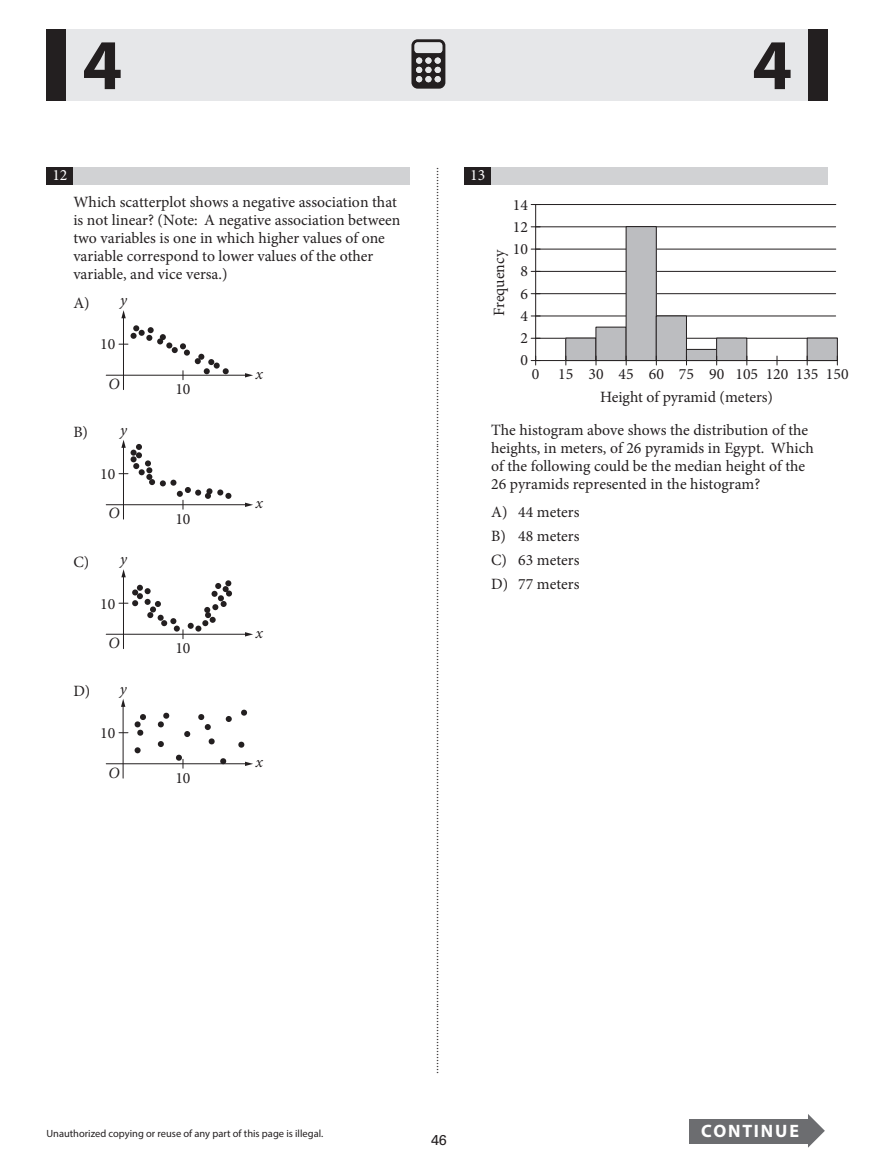
<style>
.page{position:relative;width:878px;height:1175px;background:#fff}
.page>*{position:absolute;margin:0;border:0;box-sizing:border-box;transform-origin:0 0}
.t1{font:700 71.85px "Myriad Pro";color:#231f20}
.t2{font:700 18px "Myriad Pro";letter-spacing:.105em;color:#fff}
.t3{font:15.75px/22.2px "Minion Pro";color:#231f20;text-align:center}
.t4{font:italic 15.75px "Minion Pro";color:#231f20}
.t5{font:15.75px "Minion Pro";color:#fff}
.t6{font:14.25px "Univers LT Std";color:#231f20}
.t7{font:12px "Times";color:#231f20}
.t8{font:10.5px "Myriad Pro";color:#231f20}
</style>
<div class="page">
<div style="left:63px;top:29px;width:748px;height:72px;background:#e6e7e9"></div>
<hr style="left:535px;top:360px;width:301px;height:1px;background:#231f20">
<hr style="left:535px;top:205px;width:1px;height:155px;background:#231f20">
<hr style="left:535px;top:338px;width:302px;height:1px;background:#231f20">
<hr style="left:535px;top:315px;width:300px;height:1px;background:#231f20">
<hr style="left:535px;top:293px;width:300px;height:1px;background:#231f20">
<hr style="left:535px;top:271px;width:300px;height:1px;background:#231f20">
<hr style="left:535px;top:249px;width:300px;height:1px;background:#231f20">
<hr style="left:535px;top:226px;width:300px;height:1px;background:#231f20">
<hr style="left:535px;top:204px;width:300px;height:1px;background:#231f20">
<div style="left:565px;top:338px;width:31px;height:22px;background:#bcbdc0"></div>
<div style="left:565px;top:338px;width:31px;height:23px;border:1px solid #231f20"></div>
<div style="left:596px;top:327px;width:30px;height:33px;background:#bcbdc0"></div>
<div style="left:595px;top:327px;width:31px;height:34px;border:1px solid #231f20"></div>
<div style="left:626px;top:227px;width:30px;height:133px;background:#bcbdc0"></div>
<div style="left:625px;top:226px;width:31px;height:135px;border:1px solid #231f20"></div>
<div style="left:656px;top:316px;width:30px;height:44px;background:#bcbdc0"></div>
<div style="left:656px;top:315px;width:30px;height:46px;border:1px solid #231f20"></div>
<div style="left:686px;top:349px;width:30px;height:11px;background:#bcbdc0"></div>
<div style="left:686px;top:349px;width:31px;height:12px;border:1px solid #231f20"></div>
<div style="left:716px;top:338px;width:30px;height:22px;background:#bcbdc0"></div>
<div style="left:716px;top:338px;width:31px;height:23px;border:1px solid #231f20"></div>
<div style="left:807px;top:338px;width:30px;height:22px;background:#bcbdc0"></div>
<div style="left:806px;top:338px;width:31px;height:23px;border:1px solid #231f20"></div>
<svg style="left:531px;top:356px;width:9px;height:9px"></svg>
<div style="left:46px;top:29px;width:20px;height:72px;background:#231f20"></div>
<svg style="left:411px;top:39px;width:34px;height:50px"></svg>
<div style="left:434px;top:76px;width:7px;height:6px;background:#e6e7e9;border-radius:50%"></div>
<div style="left:414px;top:42px;width:28px;height:11px;background:#e6e7e9;border-radius:3px"></div>
<div style="left:808px;top:29px;width:20px;height:72px;background:#231f20"></div>
<div style="left:46px;top:167px;width:364px;height:18px;background:#d1d2d4"></div>
<div style="left:46px;top:167px;width:27px;height:18px;background:#231f20"></div>
<hr style="left:123px;top:317px;width:1px;height:72px;background:#231f20">
<svg style="left:121px;top:310px;width:5px;height:8px"></svg>
<svg style="left:119px;top:325px;width:110px;height:55px"></svg>
<hr style="left:106px;top:375px;width:140px;height:1px;background:#231f20">
<svg style="left:245px;top:373px;width:8px;height:4px"></svg>
<hr style="left:123px;top:446px;width:1px;height:73px;background:#231f20">
<svg style="left:119px;top:440px;width:112px;height:69px"></svg>
<hr style="left:106px;top:504px;width:140px;height:1px;background:#231f20">
<svg style="left:245px;top:502px;width:8px;height:5px"></svg>
<hr style="left:123px;top:576px;width:1px;height:72px;background:#231f20">
<svg style="left:119px;top:569px;width:113px;height:69px"></svg>
<hr style="left:106px;top:634px;width:140px;height:1px;background:#231f20">
<svg style="left:245px;top:632px;width:8px;height:4px"></svg>
<div style="left:134px;top:747px;width:7px;height:6px;background:#231f20;border-radius:50%"></div>
<svg style="left:158px;top:741px;width:6px;height:6px"></svg>
<svg style="left:184px;top:731px;width:6px;height:6px"></svg>
<svg style="left:226px;top:716px;width:6px;height:6px"></svg>
<svg style="left:241px;top:709px;width:6px;height:7px"></svg>
<svg style="left:208px;top:738px;width:7px;height:6px"></svg>
<svg style="left:220px;top:758px;width:6px;height:5px"></svg>
<svg style="left:238px;top:741px;width:7px;height:7px"></svg>
<svg style="left:134px;top:714px;width:12px;height:22px"></svg>
<svg style="left:157px;top:712px;width:13px;height:15px"></svg>
<svg style="left:198px;top:714px;width:13px;height:16px"></svg>
<hr style="left:123px;top:705px;width:1px;height:73px;background:#231f20">
<svg style="left:121px;top:699px;width:4px;height:8px"></svg>
<svg style="left:175px;top:754px;width:9px;height:14px"></svg>
<hr style="left:106px;top:763px;width:140px;height:1px;background:#231f20">
<svg style="left:245px;top:761px;width:8px;height:5px"></svg>
<div style="left:464px;top:167px;width:364px;height:18px;background:#d1d2d4"></div>
<div style="left:464px;top:167px;width:27px;height:18px;background:#231f20"></div>
<div style="left:689px;top:1119px;width:121px;height:24px;background:#6c6d70"></div>
<svg style="left:808px;top:1114px;width:16px;height:33px"></svg>
<h1 class="t1" style="left:82px;top:38px;width:41px">4</h1>
<h1 class="t1" style="left:752px;top:38px;width:41px">4</h1>
<p class="t5" style="left:52px;top:165px;width:17px">12</p>
<p class="t3" style="left:73px;top:193px;width:328px;line-height:18px;text-align:left">Which scatterplot shows a negative association that is not linear? (Note: A negative association between two variables is one in which higher values of one variable correspond to lower values of the other variable, and vice versa.)</p>
<p class="t3" style="left:73px;top:292px;width:55px">A) <sup>y</sup></p>
<p class="t3" style="left:100px;top:333px;width:17px">10</p>
<p class="t4" style="left:255px;top:367px;width:9px">x</p>
<p class="t4" style="left:108px;top:378px;width:13px">O</p>
<p class="t3" style="left:175px;top:378px;width:17px">10</p>
<p class="t3" style="left:73px;top:421px;width:55px">B) <sup>y</sup></p>
<p class="t3" style="left:100px;top:463px;width:17px">10</p>
<p class="t4" style="left:255px;top:497px;width:9px">x</p>
<p class="t4" style="left:108px;top:507px;width:13px">O</p>
<p class="t3" style="left:175px;top:507px;width:17px">10</p>
<p class="t3" style="left:73px;top:550px;width:17px">C)</p>
<p class="t4" style="left:120px;top:553px;width:8px">y</p>
<p class="t3" style="left:73px;top:680px;width:18px">D)</p>
<p class="t3" style="left:100px;top:592px;width:17px">10</p>
<p class="t4" style="left:108px;top:636px;width:13px">O</p>
<p class="t3" style="left:175px;top:637px;width:17px">10</p>
<p class="t4" style="left:120px;top:682px;width:8px">y</p>
<p class="t3" style="left:100px;top:722px;width:17px">10</p>
<p class="t4" style="left:108px;top:766px;width:13px">O</p>
<p class="t3" style="left:175px;top:766px;width:17px">10</p>
<p class="t4" style="left:255px;top:626px;width:9px">x</p>
<p class="t4" style="left:255px;top:756px;width:9px">x</p>
<p class="t8" style="left:46px;top:1129px;width:278px">Unauthorized copying or reuse of any part of this page is illegal.</p>
<p class="t7" style="left:446px;top:167px;width:909px;rotate:90deg">...............................................................................................................................................................................................................................................................................................................</p>
<p class="t5" style="left:470px;top:165px;width:17px">13</p>
<p class="t3" style="left:513px;top:193px;width:17px">14<br>12<br>10<br>8<br>6<br>4<br>2<br>0</p>
<p class="t3" style="left:488px;top:316px;width:68px;rotate:-90deg">Frequency</p>
<p class="t3" style="left:532px;top:362px;width:318px;line-height:23.7px">0 15 30 45 60 75 90 105 120 135 150<br>Height of pyramid (meters)</p>
<p class="t3" style="left:491px;top:421px;width:324px;line-height:18px;text-align:left">The histogram above shows the distribution of the heights, in meters, of 26 pyramids in Egypt. Which of the following could be the median height of the 26 pyramids represented in the histogram?</p>
<p class="t3" style="left:491px;top:501px;width:90px">A) 44 meters</p>
<p class="t3" style="left:491px;top:525px;width:90px">B) 48 meters</p>
<p class="t3" style="left:491px;top:549px;width:90px">C) 63 meters</p>
<p class="t3" style="left:491px;top:573px;width:90px">D) 77 meters</p>
<p class="t6" style="left:431px;top:1131px;width:17px">46</p>
<p class="t2" style="left:701px;top:1124px;width:99px">CONTINUE</p>
</div>
